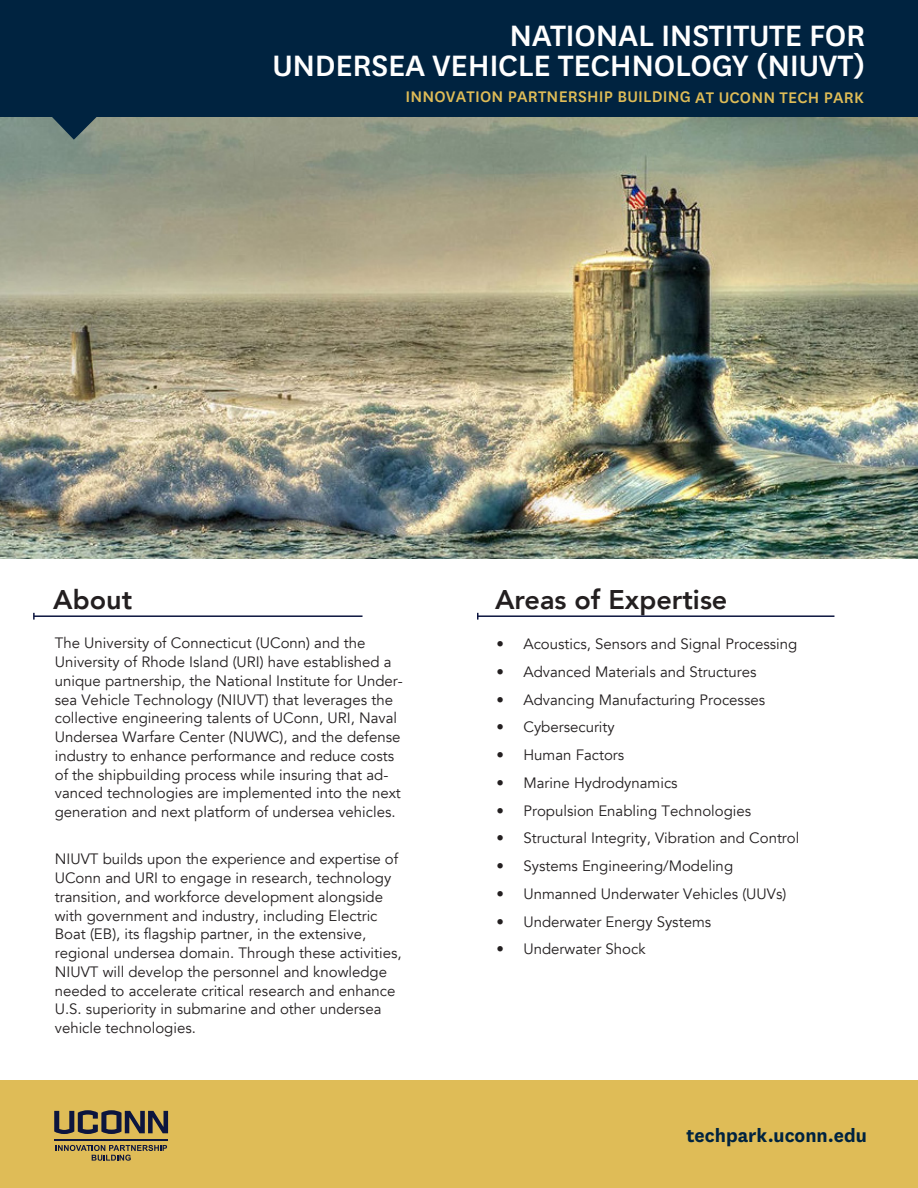
<style>
.page{position:relative;width:918px;height:1188px;background:#fff}
.page>*{position:absolute;margin:0;border:0;box-sizing:border-box;transform-origin:0 0}
.t1{font:500 34.5px/30px "National";letter-spacing:-.01em;color:#fff;text-align:right}
.t2{font:800 27px "Avenir";color:#231f20}
.t3{font:700 21px "National";color:#002340}
.t4{font:500 18px "National";letter-spacing:.01em;color:#dfbc57}
.t5{font:15px/18.8px "Avenir";color:#231f20}
</style>
<div class="page">
<img style="left:0;top:117px;width:918px;height:441px">
<hr style="left:478px;top:615px;width:356px;height:2px;background:#0c153f">
<svg style="left:51px;top:117px;width:47px;height:23px"></svg>
<div style="left:0;top:0;width:918px;height:117px;background:#002340"></div>
<div style="left:0;top:1080px;width:918px;height:108px;background:#dfbc57"></div>
<hr style="left:34px;top:615px;width:329px;height:2px;background:#0c153f">
<svg style="left:33px;top:613px;width:2px;height:7px"></svg>
<svg style="left:56px;top:1145px;width:111px;height:16px"></svg>
<svg style="left:54px;top:1110px;width:114px;height:24px"></svg>
<hr style="left:54px;top:1139px;width:114px;height:1px;background:#0c153e">
<p class="t1" style="left:273px;top:18px;width:594px">NATIONAL INSTITUTE FOR<br>UNDERSEA VEHICLE TECHNOLOGY (NIUVT)</p>
<p class="t4" style="left:405px;top:84px;width:460px">INNOVATION PARTNERSHIP BUILDING AT UCONN TECH PARK</p>
<p class="t2" style="left:53px;top:579px;width:80px">About</p>
<p class="t5" style="left:55px;top:634px;width:350px">The University of Connecticut (UConn) and the University of Rhode Island (URI) have established a unique partnership, the National Institute for Under&shy;sea Vehicle Technology (NIUVT) that leverages the collective engineering talents of UConn, URI, Naval Undersea Warfare Center (NUWC), and the defense industry to enhance performance and reduce costs of the shipbuilding process while insuring that ad&shy;vanced technologies are implemented into the next generation and next platform of undersea vehicles.</p>
<p class="t5" style="left:55px;top:850px;width:348px">NIUVT builds upon the experience and expertise of UConn and URI to engage in research, technology transition, and workforce development alongside with government and industry, including Electric Boat (EB), its flagship partner, in the extensive, regional undersea domain. Through these activities, NIUVT will develop the personnel and knowledge needed to accelerate critical research and enhance U.S. superiority in submarine and other undersea vehicle technologies.</p>
<p class="t2" style="left:495px;top:579px;width:234px">Areas of Expertise</p>
<p class="t5" style="left:496px;top:635px;width:302px">• Acoustics, Sensors and Signal Processing</p>
<p class="t5" style="left:496px;top:663px;width:262px">• Advanced Materials and Structures</p>
<p class="t5" style="left:496px;top:690px;width:270px">• Advancing Manufacturing Processes</p>
<p class="t5" style="left:496px;top:718px;width:120px">• Cybersecurity</p>
<p class="t5" style="left:496px;top:746px;width:129px">• Human Factors</p>
<p class="t5" style="left:496px;top:774px;width:183px">• Marine Hydrodynamics</p>
<p class="t5" style="left:496px;top:801px;width:256px">• Propulsion Enabling Technologies</p>
<p class="t5" style="left:496px;top:829px;width:305px">• Structural Integrity, Vibration and Control</p>
<p class="t5" style="left:496px;top:857px;width:238px">• Systems Engineering/Modeling</p>
<p class="t5" style="left:496px;top:885px;width:291px">• Unmanned Underwater Vehicles (UUVs)</p>
<p class="t5" style="left:496px;top:912px;width:216px">• Underwater Energy Systems</p>
<p class="t5" style="left:496px;top:940px;width:151px">• Underwater Shock</p>
<p class="t3" style="left:687px;top:1121px;width:182px">techpark.uconn.edu</p>
</div>
